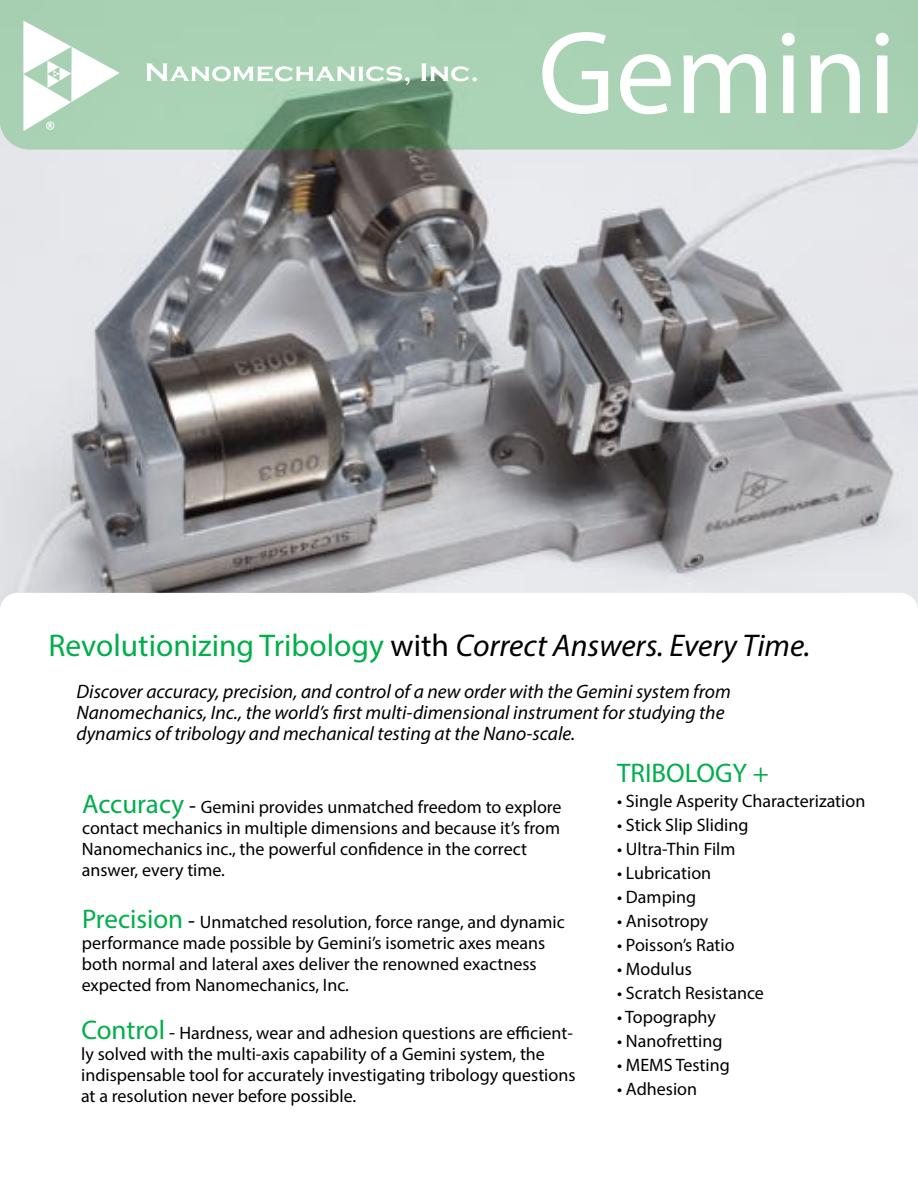
<style>
.page{position:relative;width:918px;height:1188px;background:#fff}
.page>*{position:absolute;margin:0;border:0;box-sizing:border-box;transform-origin:0 0}
.t1{font:118.95px "Myriad Pro";color:#fff}
.t2{font:italic 31.5px "Myriad Pro";color:#000}
.t3{font:27px "Myriad Pro";color:#00ae4b}
.t4{font:italic 19.5px/21px "Myriad Pro";color:#000}
.t5{font:18px/21px "Myriad Pro";color:#000}
.s1{font-style:normal;color:#00ae4b}
.s2{font-style:normal}
.s3{font-size:27px;color:#00ae4b}
.s4{font-size:22.5px}
.s5{font-size:19.5px}
</style>
<div class="page">
<img style="left:0;top:150px;width:918px;height:456px">
<svg style="left:0;top:0;width:918px;height:150px;background:#a1c8ab"></svg>
<svg style="left:146px;top:63px;width:264px;height:22px"></svg>
<svg style="left:421px;top:63px;width:56px;height:19px"></svg>
<svg style="left:23px;top:21px;width:97px;height:110px"></svg>
<div style="left:0;top:593px;width:918px;height:119px;background:#fff;border-radius:18px"></div>
<h1 class="t1" style="left:538px;top:0;width:360px">Gemini</h1>
<h2 class="t2" style="left:48px;top:626px;width:764px"><span class="s1">Revolutionizing Tribology</span> <span class="s2">with</span> Correct Answers. Every Time.</h2>
<p class="t4" style="left:76px;top:680px;width:656px">Discover accuracy, precision, and control of a new order with the Gemini system from<br>Nanomechanics, Inc., the world’s first multi-dimensional instrument for studying the dynamics of tribology and mechanical testing at the Nano-scale.</p>
<p class="t5" style="left:82px;top:796px;width:481px"><span class="s3">Accuracy</span> <span class="s4">-</span> Gemini provides unmatched freedom to explore contact mechanics in multiple dimensions and because it’s from Nanomechanics inc., the powerful confidence in the correct answer, every time.</p>
<p class="t5" style="left:82px;top:911px;width:485px"><span class="s3">Precision</span> <span class="s4">-</span> Unmatched resolution, force range, and dynamic performance made possible by Gemini’s isometric axes means both normal and lateral axes deliver the renowned exactness expected from Nanomechanics, Inc.</p>
<p class="t5" style="left:81px;top:1022px;width:496px"><span class="s3">Control</span> <span class="s5">-</span> Hardness, wear and adhesion questions are efficient&shy;ly solved with the multi-axis capability of a Gemini system, the indispensable tool for accurately investigating tribology questions at a resolution never before possible.</p>
<h3 class="t3" style="left:617px;top:756px;width:153px">TRIBOLOGY +</h3>
<p class="t5" style="left:617px;top:790px;width:250px">• Single Asperity Characterization</p>
<p class="t5" style="left:617px;top:814px;width:133px">• Stick Slip Sliding</p>
<p class="t5" style="left:617px;top:838px;width:120px">• Ultra-Thin Film</p>
<p class="t5" style="left:617px;top:862px;width:96px">• Lubrication</p>
<p class="t5" style="left:617px;top:886px;width:81px">• Damping</p>
<p class="t5" style="left:617px;top:910px;width:93px">• Anisotropy</p>
<p class="t5" style="left:617px;top:934px;width:119px">• Poisson’s Ratio</p>
<p class="t5" style="left:617px;top:958px;width:76px">• Modulus</p>
<p class="t5" style="left:617px;top:982px;width:148px">• Scratch Resistance</p>
<p class="t5" style="left:617px;top:1006px;width:100px">• Topography</p>
<p class="t5" style="left:617px;top:1030px;width:107px">• Nanofretting</p>
<p class="t5" style="left:617px;top:1054px;width:114px">• MEMS Testing</p>
<p class="t5" style="left:617px;top:1078px;width:82px">• Adhesion</p>
</div>
